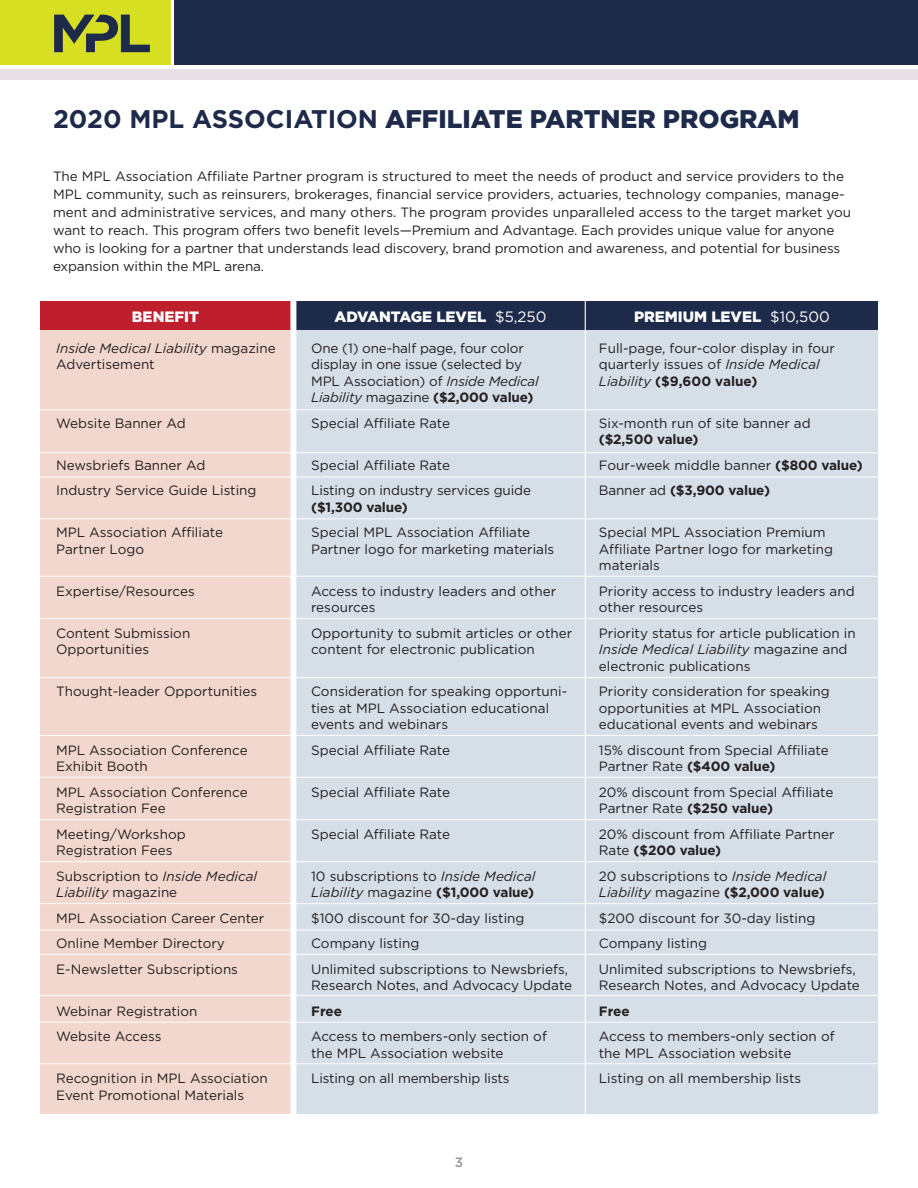
<style>
.page{position:relative;width:918px;height:1188px;background:#fff}
.page>*{position:absolute;margin:0;border:0;box-sizing:border-box;transform-origin:0 0}
.t1{font:900 25.5px "Gotham";color:#1e2a4a}
.t2{font:900 15px "Gotham";color:#fff}
.t3{font:13.5px/16.5px "Gotham";color:#231f20}
.t4{font:700 13.5px/25.5px "Gotham";letter-spacing:-.01em;color:#231f20}
.t5{font:italic 13.5px/16.5px "Gotham";color:#231f20}
.t6{font:500 13.5px "Gotham";color:#949698}
.s1{font-weight:700}
.s2{font-weight:400}
.s3{font-style:normal}
.s4{font-style:italic}
</style>
<div class="page">
<div style="left:174px;top:0;width:744px;height:65px;background:#1e2a4a"></div>
<div style="left:0;top:0;width:170px;height:65px;background:#d7df23"></div>
<svg style="left:54px;top:14px;width:96px;height:38px"></svg>
<div style="left:0;top:69px;width:918px;height:11px;background:#e7e1e7"></div>
<div style="left:293px;top:329px;width:585px;height:784px;background:#d6dee7"></div>
<div style="left:40px;top:329px;width:253px;height:784px;background:#f2d7ce"></div>
<hr style="left:22px;top:409px;width:875px;height:1px;background:#fff">
<hr style="left:22px;top:452px;width:875px;height:1px;background:#fff">
<hr style="left:22px;top:618px;width:875px;height:1px;background:#fff">
<hr style="left:22px;top:677px;width:875px;height:1px;background:#fff">
<hr style="left:22px;top:576px;width:875px;height:1px;background:#fff">
<hr style="left:22px;top:477px;width:875px;height:1px;background:#fff">
<hr style="left:22px;top:518px;width:875px;height:1px;background:#fff">
<hr style="left:21px;top:1022px;width:875px;height:1px;background:#fff">
<hr style="left:22px;top:930px;width:875px;height:1px;background:#fff">
<hr style="left:22px;top:861px;width:875px;height:1px;background:#fff">
<hr style="left:22px;top:954px;width:875px;height:1px;background:#fff">
<hr style="left:22px;top:995px;width:875px;height:1px;background:#fff">
<hr style="left:22px;top:1063px;width:875px;height:1px;background:#fff">
<hr style="left:22px;top:735px;width:875px;height:1px;background:#fff">
<hr style="left:22px;top:777px;width:875px;height:1px;background:#fff">
<hr style="left:22px;top:903px;width:875px;height:1px;background:#fff">
<hr style="left:22px;top:819px;width:875px;height:1px;background:#fff">
<div style="left:294px;top:301px;width:584px;height:29px;background:#1e2a4a"></div>
<div style="left:40px;top:301px;width:253px;height:29px;background:#bf1e2d"></div>
<div style="left:290px;top:284px;width:6px;height:841px;background:#fff"></div>
<hr style="left:585px;top:284px;width:1px;height:839px;background:#fff">
<h1 class="t1" style="left:53px;top:104px;width:748px"><span class="s1">2020 MPL ASSOCIATION</span> AFFILIATE PARTNER PROGRAM</h1>
<p class="t3" style="left:53px;top:167px;width:800px;line-height:18px">The MPL Association Affiliate Partner program is structured to meet the needs of product and service providers to the MPL community, such as reinsurers, brokerages, financial service providers, actuaries, technology companies, manage&shy;ment and administrative services, and many others. The program provides unparalleled access to the target market you want to reach. This program offers two benefit levels—Premium and Advantage. Each provides unique value for anyone who is looking for a partner that understands lead discovery, brand promotion and awareness, and potential for business expansion within the MPL arena.</p>
<p class="t2" style="left:132px;top:307px;width:69px">BENEFIT</p>
<p class="t2" style="left:335px;top:307px;width:213px">ADVANTAGE LEVEL <span class="s2">$5,250</span></p>
<p class="t2" style="left:634px;top:307px;width:197px">PREMIUM LEVEL <span class="s2">$10,500</span></p>
<p class="t5" style="left:56px;top:339px;width:221px">Inside Medical Liability <span class="s3">magazine<br>Advertisement</span></p>
<p class="t3" style="left:56px;top:414px;width:131px">Website Banner Ad</p>
<p class="t3" style="left:56px;top:452px;width:202px;line-height:25.5px">Newsbriefs Banner Ad<br>Industry Service Guide Listing</p>
<p class="t3" style="left:56px;top:524px;width:168px">MPL Association Affiliate<br>Partner Logo</p>
<p class="t3" style="left:56px;top:582px;width:140px">Expertise/Resources</p>
<p class="t3" style="left:56px;top:624px;width:136px">Content Submission<br>Opportunities</p>
<p class="t3" style="left:56px;top:683px;width:202px">Thought-leader Opportunities</p>
<p class="t3" style="left:56px;top:741px;width:193px">MPL Association Conference<br>Exhibit Booth</p>
<p class="t3" style="left:56px;top:783px;width:193px">MPL Association Conference<br>Registration Fee</p>
<p class="t3" style="left:56px;top:825px;width:131px">Meeting/Workshop<br>Registration Fees</p>
<p class="t3" style="left:56px;top:867px;width:202px">Subscription to <span class="s4">Inside Medical<br>Liability</span> magazine</p>
<p class="t3" style="left:56px;top:905px;width:210px;line-height:25.5px">MPL Association Career Center<br>Online Member Directory<br>E-Newsletter Subscriptions</p>
<p class="t3" style="left:56px;top:998px;width:143px;line-height:25.5px">Webinar Registration<br>Website Access</p>
<p class="t3" style="left:56px;top:1070px;width:213px">Recognition in MPL Association<br>Event Promotional Materials</p>
<p class="t3" style="left:311px;top:340px;width:229px">One (1) one-half page, four color display in one issue (selected by MPL Association) of <span class="s4">Inside Medical Liability</span> magazine <span class="s1">($2,000 value)</span></p>
<p class="t3" style="left:311px;top:415px;width:141px">Special Affiliate Rate</p>
<p class="t3" style="left:311px;top:452px;width:221px;line-height:25.5px">Special Affiliate Rate<br>Listing on industry services guide</p>
<p class="t4" style="left:311px;top:494px;width:98px">($1,300 value)</p>
<p class="t3" style="left:311px;top:524px;width:245px">Special MPL Association Affiliate<br>Partner logo for marketing materials</p>
<p class="t3" style="left:311px;top:583px;width:247px">Access to industry leaders and other resources</p>
<p class="t3" style="left:311px;top:625px;width:263px">Opportunity to submit articles or other content for electronic publication</p>
<p class="t3" style="left:311px;top:683px;width:258px">Consideration for speaking opportuni&shy;ties at MPL Association educational events and webinars</p>
<p class="t3" style="left:311px;top:742px;width:141px">Special Affiliate Rate</p>
<p class="t3" style="left:311px;top:783px;width:141px">Special Affiliate Rate</p>
<p class="t3" style="left:311px;top:825px;width:141px">Special Affiliate Rate</p>
<p class="t3" style="left:311px;top:867px;width:226px">10 subscriptions to <span class="s4">Inside Medical<br>Liability</span> magazine <span class="s1">($1,000 value)</span></p>
<p class="t3" style="left:311px;top:905px;width:258px;line-height:25.5px">$100 discount for 30-day listing<br>Company listing<br>Unlimited subscriptions to Newsbriefs,</p>
<p class="t3" style="left:311px;top:977px;width:263px">Research Notes, and Advocacy Update</p>
<p class="t4" style="left:311px;top:998px;width:32px">Free</p>
<p class="t3" style="left:311px;top:1028px;width:237px">Access to members-only section of the MPL Association website</p>
<p class="t3" style="left:311px;top:1070px;width:200px">Listing on all membership lists</p>
<p class="t3" style="left:599px;top:339px;width:238px">Full-page, four-color display in four quarterly issues of <span class="s4">Inside Medical<br>Liability</span> <span class="s1">($9,600 value)</span></p>
<p class="t3" style="left:599px;top:414px;width:213px">Six-month run of site banner ad</p>
<p class="t4" style="left:599px;top:426px;width:265px">($2,500 value)<br><span class="s2">Four-week middle banner</span> ($800 value)<br><span class="s2">Banner ad</span> ($3,900 value)</p>
<p class="t3" style="left:599px;top:524px;width:236px">Special MPL Association Premium<br>Affiliate Partner logo for marketing materials</p>
<p class="t3" style="left:599px;top:582px;width:257px">Priority access to industry leaders and other resources</p>
<p class="t3" style="left:599px;top:624px;width:258px">Priority status for article publication in<br><span class="s4">Inside Medical Liability</span> magazine and electronic publications</p>
<p class="t3" style="left:599px;top:683px;width:233px">Priority consideration for speaking opportunities at MPL Association educational events and webinars</p>
<p class="t3" style="left:599px;top:741px;width:231px">15% discount from Special Affiliate<br>Partner Rate <span class="s1">($400 value)</span></p>
<p class="t3" style="left:599px;top:783px;width:236px">20% discount from Special Affiliate<br>Partner Rate <span class="s1">($250 value)</span></p>
<p class="t3" style="left:599px;top:825px;width:237px">20% discount from Affiliate Partner<br>Rate <span class="s1">($200 value)</span></p>
<p class="t3" style="left:599px;top:867px;width:229px">20 subscriptions to <span class="s4">Inside Medical<br>Liability</span> magazine <span class="s1">($2,000 value)</span></p>
<p class="t3" style="left:599px;top:905px;width:258px;line-height:25.5px">$200 discount for 30-day listing<br>Company listing<br>Unlimited subscriptions to Newsbriefs,</p>
<p class="t3" style="left:599px;top:977px;width:263px">Research Notes, and Advocacy Update</p>
<p class="t4" style="left:599px;top:998px;width:32px">Free</p>
<p class="t3" style="left:599px;top:1028px;width:237px">Access to members-only section of the MPL Association website</p>
<p class="t3" style="left:599px;top:1070px;width:204px">Listing on all membership lists</p>
<p class="t6" style="left:455px;top:1153px;width:10px">3</p>
</div>
